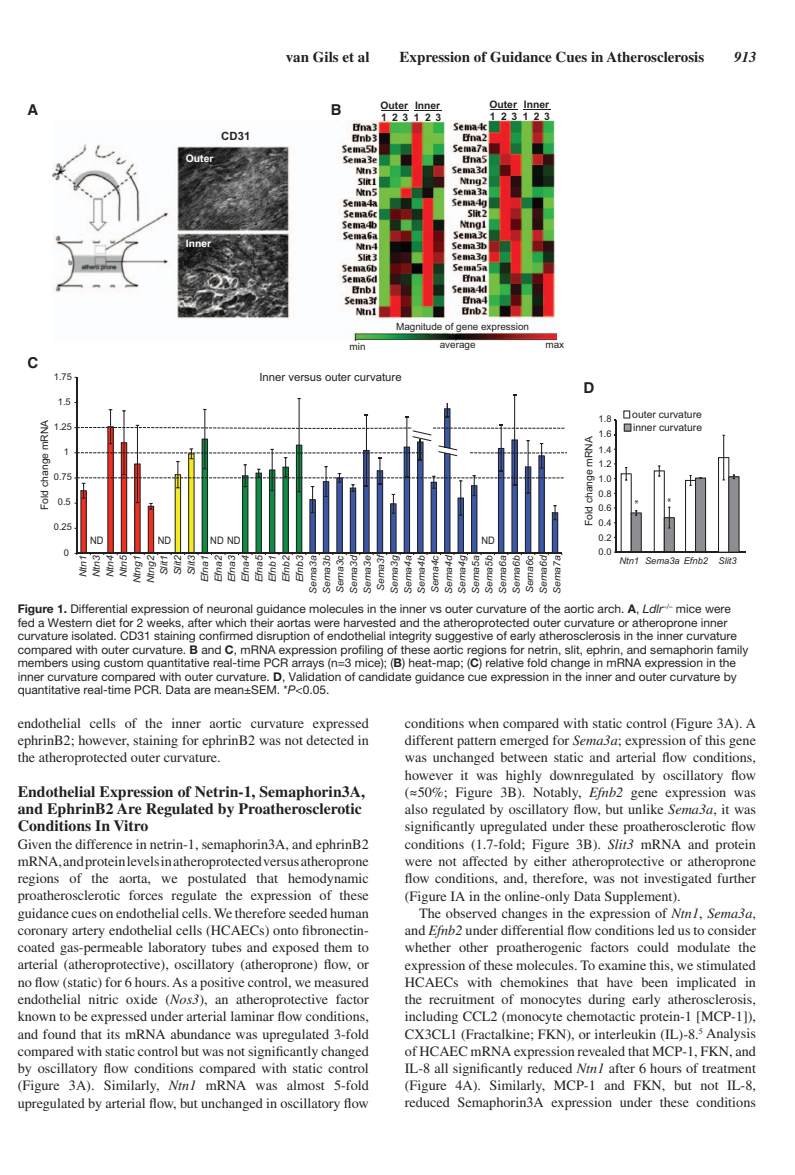
<style>
.page{position:relative;width:795px;height:1175px;background:#fff}
.page>*{position:absolute;margin:0;border:0;box-sizing:border-box;transform-origin:0 0}
.t1{font:700 15.75px/17.2px "Times";color:#231f20}
.t2{font:700 15px "Times";color:#231f20}
.t3{font:700 15px "Helvetica";color:#231f20}
.t4{font:italic 700 15px "Times";color:#231f20}
.t5{font:14.25px/17.2px "Times";color:#231f20;text-align:justify}
.t6{font:12px/13.5px "Helvetica Neue";color:#231f20}
.t7{font:11.4px "Arial";color:#231f20}
.t8{font:700 11.4px "Arial";color:#231f20}
.t9{font:10.35px/13px "Arial";color:#231f20}
.t10{font:700 10.35px/12.3px "Arial";color:#231f20}
.t11{font:10.35px "Arial";color:#231f20;scale:.9 1}
.t12{font:700 10.35px "Arial";color:#fff}
.t13{font:9.9px "Arial";color:#231f20}
.t14{font:italic 9.75px/13.5px "Arial";color:#231f20;text-align:right;scale:1.05 1}
.t15{font:9.3px "Arial";color:#231f20}
.t16{font:italic 9.3px "Arial";color:#231f20}
.s1{font-weight:700}
.s2{font-style:italic}
.s3{font-family:"Gandhari Unicode"}
</style>
<div class="page">
<img style="left:53px;top:121px;width:503px;height:219px">
<hr style="left:76px;top:377px;width:1px;height:176px;background:#231f20">
<hr style="left:615px;top:420px;width:1px;height:132px;background:#231f20">
<svg style="left:623px;top:410px;width:8px;height:21px"></svg>
<svg style="left:614px;top:463px;width:61px;height:89px"></svg>
<svg style="left:685px;top:475px;width:21px;height:78px"></svg>
<hr style="left:615px;top:551px;width:131px;height:1px;background:#231f20">
<svg style="left:718px;top:435px;width:21px;height:117px"></svg>
<svg style="left:381px;top:110px;width:27px;height:1px"></svg>
<svg style="left:414px;top:110px;width:28px;height:1px"></svg>
<svg style="left:74px;top:395px;width:493px;height:160px"></svg>
<p class="t3" style="left:28px;top:101px;width:12px">A</p>
<p class="t3" style="left:27px;top:354px;width:12px">C</p>
<p class="t15" style="left:54px;top:370px;width:20px">1.75</p>
<p class="t15" style="left:58px;top:395px;width:14px">1.5</p>
<p class="t9" style="left:38px;top:510px;width:92px;rotate:-90deg">Fold change mRNA</p>
<p class="t15" style="left:54px;top:420px;width:20px">1.25</p>
<p class="t15" style="left:64px;top:445px;width:7px">1</p>
<p class="t15" style="left:54px;top:471px;width:20px">0.75</p>
<p class="t15" style="left:58px;top:496px;width:14px">0.5</p>
<p class="t15" style="left:54px;top:521px;width:20px">0.25</p>
<p class="t12" style="left:186px;top:152px;width:29px">Outer</p>
<p class="t8" style="left:221px;top:129px;width:31px">CD31</p>
<p class="t2" style="left:286px;top:48px;width:85px">van Gils et al</p>
<p class="t2" style="left:399px;top:48px;width:306px">Expression of Guidance Cues in Atherosclerosis</p>
<p class="t4" style="left:734px;top:48px;width:24px">913</p>
<p class="t3" style="left:331px;top:101px;width:12px">B</p>
<p class="t10" style="left:380px;top:99px;width:62px">Outer Inner<br>123123</p>
<p class="t10" style="left:489px;top:98px;width:61px">Outer Inner</p>
<p class="t10" style="left:490px;top:111px;width:62px">123123</p>
<p class="t12" style="left:186px;top:236px;width:27px">Inner</p>
<p class="t13" style="left:396px;top:320px;width:134px">Magnitude of gene expression</p>
<p class="t13" style="left:349px;top:340px;width:17px">min</p>
<p class="t13" style="left:440px;top:338px;width:37px">average</p>
<p class="t13" style="left:545px;top:338px;width:20px">max</p>
<p class="t7" style="left:259px;top:369px;width:144px">Inner versus outer curvature</p>
<p class="t3" style="left:583px;top:378px;width:12px">D</p>
<p class="t15" style="left:598px;top:413px;width:14px">1.8</p>
<p class="t15" style="left:598px;top:428px;width:14px">1.6</p>
<p class="t9" style="left:582px;top:526px;width:92px;rotate:-90deg">Fold change mRNA</p>
<p class="t15" style="left:598px;top:443px;width:14px">1.4</p>
<p class="t15" style="left:598px;top:458px;width:14px">1.2</p>
<p class="t15" style="left:598px;top:472px;width:14px">1.0</p>
<p class="t15" style="left:598px;top:487px;width:14px">0.8</p>
<p class="t15" style="left:598px;top:502px;width:14px">0.6</p>
<p class="t15" style="left:598px;top:516px;width:14px">0.4</p>
<p class="t9" style="left:632px;top:408px;width:71px">outer curvature inner curvature</p>
<p class="t15" style="left:64px;top:546px;width:7px">0</p>
<p class="t11" style="left:90px;top:534px;width:16px">ND</p>
<p class="t11" style="left:158px;top:534px;width:16px">ND</p>
<p class="t11" style="left:210px;top:534px;width:35px">ND ND</p>
<p class="t11" style="left:481px;top:534px;width:16px">ND</p>
<p class="t14" style="left:76px;top:594px;width:39px;rotate:-90deg">Ntn1<br>Ntn3<br>Ntn4<br>Ntn5<br>Ntng1<br>Ntng2<br>Slit1<br>Slit2<br>Slit3<br>Efna1<br>Efna2<br>Efna3<br>Efna4<br>Efna5<br>Efnb1<br>Efnb2<br>Efnb3<br>Sema3a<br>Sema3b<br>Sema3c<br>Sema3d<br>Sema3e<br>Sema3f<br>Sema3g<br>Sema4a<br>Sema4b<br>Sema4c<br>Sema4d<br>Sema4g<br>Sema5a<br>Sema5b<br>Sema6a<br>Sema6b<br>Sema6c<br>Sema6d<br>Sema7a</p>
<p class="t15" style="left:598px;top:531px;width:14px">0.2</p>
<p class="t15" style="left:598px;top:546px;width:14px">0.0</p>
<p class="t16" style="left:619px;top:555px;width:90px">Ntn1 Sema3a Efnb2</p>
<p class="t16" style="left:718px;top:555px;width:20px">Slit3</p>
<p class="t6" style="left:18px;top:602px;width:732px"><span class="s1">Figure 1.</span> Differential expression of neuronal guidance molecules in the inner vs outer curvature of the aortic arch. <span class="s1">A</span>, <span class="s2">Ldlr</span><sup>–/–</sup> mice were fed a Western diet for 2 weeks, after which their aortas were harvested and the atheroprotected outer curvature or atheroprone inner curvature isolated. CD31 staining confirmed disruption of endothelial integrity suggestive of early atherosclerosis in the inner curvature compared with outer curvature. <span class="s1">B</span> and <span class="s1">C</span>, mRNA expression profiling of these aortic regions for netrin, slit, ephrin, and semaphorin family members using custom quantitative real-time PCR arrays (n=3 mice); (<span class="s1">B</span>) heat-map; (<span class="s1">C</span>) relative fold change in mRNA expression in the inner curvature compared with outer curvature. <span class="s1">D</span>, Validation of candidate guidance cue expression in the inner and outer curvature by quantitative real-time PCR. Data are mean±SEM. *<span class="s2">P</span>&lt;0.05.</p>
<p class="t5" style="left:18px;top:714px;width:353px">endothelial cells of the inner aortic curvature expressed ephrinB2; however, staining for ephrinB2 was not detected in the atheroprotected outer curvature.</p>
<p class="t1" style="left:18px;top:782px;width:349px">Endothelial Expression of Netrin-1, Semaphorin3A, and EphrinB2 Are Regulated by Proatherosclerotic<br>Conditions In Vitro</p>
<p class="t5" style="left:18px;top:835px;width:353px">Given the difference in netrin-1, semaphorin3A, and ephrinB2 mRNA, and protein levels in atheroprotected versus atheroprone regions of the aorta, we postulated that hemodynamic proatherosclerotic forces regulate the expression of these guidance cues on endothelial cells. We therefore seeded human coronary artery endothelial cells (HCAECs) onto fibronectin&shy;coated gas-permeable laboratory tubes and exposed them to arterial (atheroprotective), oscillatory (atheroprone) flow, or no flow (static) for 6 hours. As a positive control, we measured endothelial nitric oxide (<span class="s2">Nos3</span>), an atheroprotective factor known to be expressed under arterial laminar flow conditions, and found that its mRNA abundance was upregulated 3-fold compared with static control but was not significantly changed by oscillatory flow conditions compared with static control (Figure 3A). Similarly, <span class="s2">Ntn1</span> mRNA was almost 5-fold upregulated by arterial flow, but unchanged in oscillatory flow</p>
<p class="t5" style="left:405px;top:714px;width:353px">conditions when compared with static control (Figure 3A). A different pattern emerged for <span class="s2">Sema3a</span>; expression of this gene was unchanged between static and arterial flow conditions, however it was highly downregulated by oscillatory flow (<span class="s3">≈</span>50%; Figure 3B). Notably, <span class="s2">Efnb2</span> gene expression was also regulated by oscillatory flow, but unlike <span class="s2">Sema3a</span>, it was significantly upregulated under these proatherosclerotic flow conditions (1.7-fold; Figure 3B). <span class="s2">Slit3</span> mRNA and protein were not affected by either atheroprotective or atheroprone flow conditions, and, therefore, was not investigated further (Figure IA in the online-only Data Supplement).</p>
<p class="t5" style="left:405px;top:904px;width:353px;text-indent:14px">The observed changes in the expression of <span class="s2">Ntn1</span>, <span class="s2">Sema3a</span>, and <span class="s2">Efnb2</span> under differential flow conditions led us to consider whether other proatherogenic factors could modulate the expression of these molecules. To examine this, we stimulated HCAECs with chemokines that have been implicated in the recruitment of monocytes during early atherosclerosis, including CCL2 (monocyte chemotactic protein-1 [MCP-1]), CX3CL1 (Fractalkine; FKN), or interleukin (IL)-8.<sup>5</sup> Analysis of HCAEC mRNA expression revealed that MCP-1, FKN, and IL-8 all significantly reduced <span class="s2">Ntn1</span> after 6 hours of treatment (Figure 4A). Similarly, MCP-1 and FKN, but not IL-8, reduced Semaphorin3A expression under these conditions</p>
</div>
